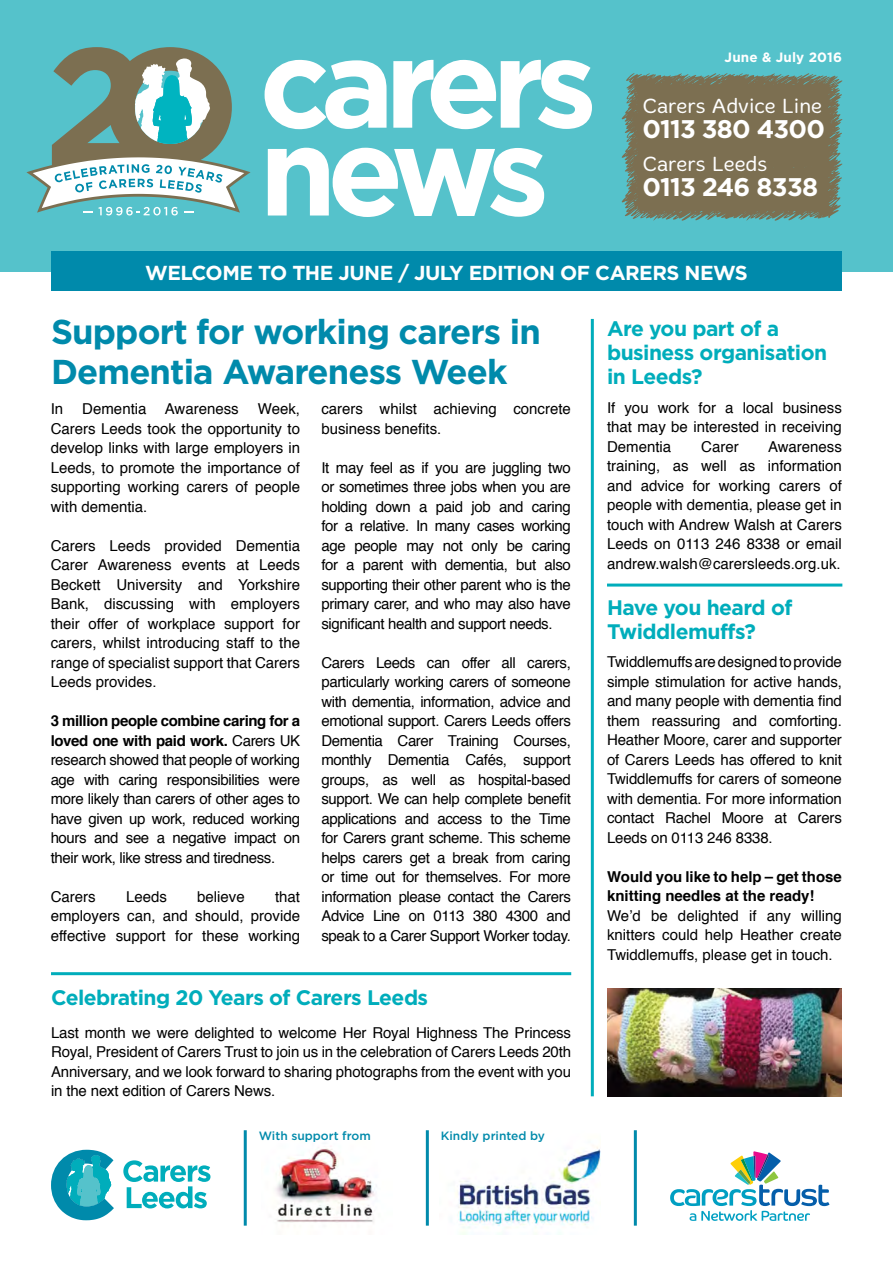
<style>
.page{position:relative;width:893px;height:1263px;background:#fff}
.page>*{position:absolute;margin:0;border:0;box-sizing:border-box;transform-origin:0 0}
.t1{font:700 124.2px/87.8px "Gotham";letter-spacing:-.075em;color:#fff}
.t2{font:700 34.5px/40.5px "Gotham";letter-spacing:-.025em;color:#008aab}
.t3{font:700 25.5px "Gotham";letter-spacing:-.03em;color:#fff}
.t4{font:700 21px/24px "Gotham";letter-spacing:-.025em;color:#00adbb}
.t5{font:300 21px "Merge";color:#fff}
.t6{font:700 20.25px "Gotham";letter-spacing:-.025em;color:#fff}
.t7{font:15px/19.5px "Helvetica";color:#000;text-align:justify}
.t8{font:700 15px/19.5px "Helvetica";color:#000}
.t9{font:700 13.5px "Gotham";letter-spacing:.01em;color:#fff}
.t10{font:500 12px "Gotham";color:#008aab}
.s1{font-weight:700}
</style>
<div class="page">
<div style="left:0;top:0;width:893px;height:271px;background:#55c2cb"></div>
<svg style="left:670px;top:1151px;width:160px;height:70px"></svg>
<svg style="left:123px;top:1160px;width:87px;height:48px"></svg>
<svg style="left:51px;top:1150px;width:63px;height:70px"></svg>
<img style="left:276px;top:1143px;width:99px;height:80px">
<hr style="left:244px;top:1130px;width:3px;height:95px;background:#008aab">
<img style="left:456px;top:1146px;width:145px;height:88px">
<hr style="left:426px;top:1130px;width:3px;height:95px;background:#008aab">
<hr style="left:634px;top:1130px;width:3px;height:95px;background:#008aab">
<div style="left:51px;top:252px;width:791px;height:39px;background:#008aab"></div>
<img style="left:607px;top:988px;width:235px;height:108px">
<hr style="left:607px;top:583px;width:235px;height:3px;background:#00adbb">
<hr style="left:51px;top:972px;width:520px;height:3px;background:#00adbb">
<hr style="left:591px;top:319px;width:3px;height:777px;background:#00adbb">
<svg style="left:622px;top:73px;width:220px;height:148px"></svg>
<svg style="left:26px;top:47px;width:225px;height:168px"></svg>
<h1 class="t1" style="left:259px;top:37px;width:339px">carers news</h1>
<p class="t9" style="left:725px;top:50px;width:119px">June &amp; July 2016</p>
<h3 class="t5" style="left:642px;top:94px;width:181px">Carers Advice Line</h3>
<h3 class="t3" style="left:642px;top:114px;width:184px">0113 380 4300</h3>
<h3 class="t5" style="left:642px;top:152px;width:126px">Carers Leeds</h3>
<h3 class="t3" style="left:642px;top:173px;width:177px">0113 246 8338</h3>
<h3 class="t6" style="left:145px;top:261px;width:604px">WELCOME TO THE JUNE / JULY EDITION OF CARERS NEWS</h3>
<h2 class="t2" style="left:51px;top:310px;width:491px">Support for working carers in<br>Dementia Awareness Week</h2>
<p class="t7" style="left:51px;top:399px;width:14px">In</p>
<p class="t7" style="left:82px;top:399px;width:158px">Dementia Awareness</p>
<h3 class="t4" style="left:607px;top:316px;width:222px">Are you part of a business organisation in Leeds?</h3>
<p class="t7" style="left:607px;top:398px;width:236px">If you work for a local business that may be interested in receiving Dementia</p>
<p class="t7" style="left:321px;top:399px;width:251px">carers whilst achieving concrete business benefits.</p>
<p class="t7" style="left:321px;top:458px;width:251px">It may feel as if you are juggling two or sometimes three jobs when you are holding down a paid job and caring for a relative. In many cases working age people may not only be caring for a parent with dementia, but also supporting their other parent who is the primary carer, and who may also have significant health and support needs.</p>
<p class="t7" style="left:321px;top:653px;width:251px">Carers Leeds can offer all carers, particularly working carers of someone with dementia, information, advice and emotional support. Carers Leeds offers Dementia Carer Training Courses, monthly Dementia Cafés, support groups, as well as hospital-based support. We can help complete benefit applications and access to the Time for Carers grant scheme. This scheme helps carers get a break from caring or time out for themselves. For more information please contact the Carers Advice Line on 0113 380 4300 and speak to a Carer Support Worker today.</p>
<p class="t7" style="left:51px;top:399px;width:251px;text-indent:207px">Week, Carers Leeds took the opportunity to develop links with large employers in Leeds, to promote the importance of supporting working carers of people with dementia.</p>
<p class="t7" style="left:51px;top:536px;width:251px">Carers Leeds provided Dementia Carer Awareness events at Leeds Beckett University and Yorkshire Bank, discussing with employers their offer of workplace support for carers, whilst introducing staff to the range of specialist support that Carers Leeds provides.</p>
<p class="t7" style="left:51px;top:711px;width:251px"><span class="s1">3 million people combine caring for a loved one with paid work.</span> Carers UK research showed that people of working age with caring responsibilities were more likely than carers of other ages to have given up work, reduced working hours and see a negative impact on their work, like stress and tiredness.</p>
<p class="t7" style="left:51px;top:887px;width:46px">Carers</p>
<p class="t7" style="left:126px;top:887px;width:42px">Leeds</p>
<p class="t7" style="left:197px;top:887px;width:49px">believe</p>
<p class="t7" style="left:701px;top:437px;width:39px">Carer</p>
<p class="t7" style="left:607px;top:437px;width:236px;text-indent:161px">Awareness training, as well as information and advice for working carers of people with dementia, please get in touch with Andrew Walsh at Carers Leeds on 0113 246 8338 or email andrew.walsh@carersleeds.org.uk.</p>
<h3 class="t4" style="left:607px;top:595px;width:187px">Have you heard of<br>Twiddlemuffs?</h3>
<p class="t7" style="left:607px;top:653px;width:236px">Twiddlemuffs are designed to provide simple stimulation for active hands, and many people with dementia find them reassuring and comforting.<br>Heather Moore, carer and supporter of Carers Leeds has offered to knit Twiddlemuffs for carers of someone with dementia. For more information contact Rachel Moore at Carers Leeds on 0113 246 8338.</p>
<p class="t8" style="left:607px;top:867px;width:236px">Would you like to help – get those knitting needles at the ready!</p>
<p class="t7" style="left:607px;top:906px;width:236px">We’d be delighted if any willing knitters could help Heather create Twiddlemuffs, please get in touch.</p>
<p class="t7" style="left:51px;top:887px;width:251px;text-indent:224px">that employers can, and should, provide effective support for these working</p>
<h3 class="t4" style="left:51px;top:985px;width:379px">Celebrating 20 Years of Carers Leeds</h3>
<p class="t7" style="left:51px;top:1023px;width:522px">Last month we were delighted to welcome Her Royal Highness The Princess Royal, President of Carers Trust to join us in the celebration of Carers Leeds 20th Anniversary, and we look forward to sharing photographs from the event with you in the next edition of Carers News.</p>
<p class="t10" style="left:259px;top:1129px;width:114px">With support from</p>
<p class="t10" style="left:441px;top:1129px;width:106px">Kindly printed by</p>
</div>
